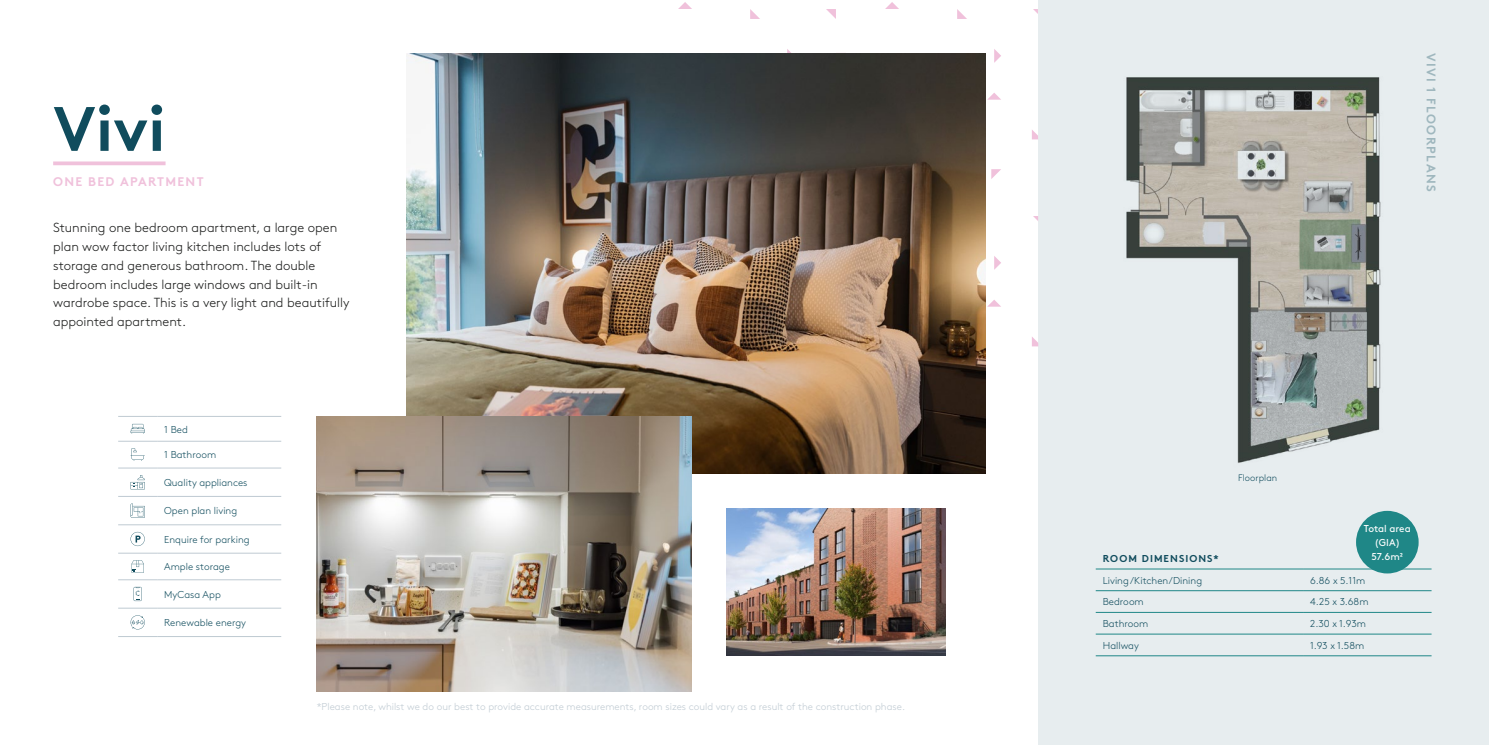
<style>
.page{position:relative;width:1489px;height:745px;background:#fff}
.page>*{position:absolute;margin:0;border:0;box-sizing:border-box;transform-origin:0 0}
.t1{font:700 62.5px "Brown";color:#104c5d}
.t2{font:300 13.12px/18.8px "Brown";color:#181918}
.t3{font:700 12.5px "Brown";letter-spacing:.105em;color:#f0c1db}
.t4{font:700 12.5px "Brown";letter-spacing:.105em;color:#9fb7be}
.t5{font:300 10px "Brown";color:#104c5d}
.t6{font:300 10px "Brown";color:#bfcad2}
.t7{font:10px/13.8px "Brown";color:#fff;text-align:center}
.t8{font:700 10px "Brown";letter-spacing:.105em;color:#104c5d}
.t9{font:300 9.38px "Brown";color:#104c5d}
</style>
<div class="page">
<div style="left:1038px;top:0;width:450px;height:744px;background:#e7edef"></div>
<svg style="left:53px;top:161px;width:112px;height:4px"></svg>
<img style="left:406px;top:53px;width:579px;height:419px">
<img style="left:317px;top:416px;width:374px;height:275px">
<hr style="left:118px;top:416px;width:39px;height:1px;background:#bfcad2">
<hr style="left:157px;top:416px;width:124px;height:1px;background:#bfcad2">
<hr style="left:118px;top:440px;width:39px;height:1px;background:#bfcad2">
<hr style="left:157px;top:440px;width:124px;height:1px;background:#bfcad2">
<hr style="left:118px;top:467px;width:39px;height:1px;background:#bfcad2">
<hr style="left:157px;top:467px;width:124px;height:1px;background:#bfcad2">
<hr style="left:118px;top:496px;width:39px;height:1px;background:#bfcad2">
<hr style="left:157px;top:496px;width:124px;height:1px;background:#bfcad2">
<hr style="left:118px;top:524px;width:39px;height:1px;background:#bfcad2">
<hr style="left:157px;top:524px;width:124px;height:1px;background:#bfcad2">
<hr style="left:118px;top:552px;width:39px;height:1px;background:#bfcad2">
<hr style="left:157px;top:552px;width:124px;height:1px;background:#bfcad2">
<hr style="left:118px;top:579px;width:39px;height:1px;background:#bfcad2">
<hr style="left:157px;top:579px;width:124px;height:1px;background:#bfcad2">
<hr style="left:118px;top:607px;width:39px;height:1px;background:#bfcad2">
<hr style="left:157px;top:607px;width:124px;height:1px;background:#bfcad2">
<hr style="left:118px;top:636px;width:39px;height:1px;background:#bfcad2">
<hr style="left:157px;top:636px;width:124px;height:1px;background:#bfcad2">
<svg style="left:131px;top:423px;width:14px;height:10px"></svg>
<svg style="left:131px;top:448px;width:14px;height:12px"></svg>
<svg style="left:131px;top:475px;width:14px;height:14px"></svg>
<svg style="left:131px;top:503px;width:14px;height:14px"></svg>
<svg style="left:131px;top:531px;width:14px;height:14px"></svg>
<svg style="left:131px;top:560px;width:13px;height:12px"></svg>
<svg style="left:134px;top:586px;width:8px;height:14px"></svg>
<svg style="left:130px;top:615px;width:15px;height:14px"></svg>
<img style="left:726px;top:508px;width:219px;height:147px">
<hr style="left:1095px;top:568px;width:207px;height:1px;background:#1f8787">
<hr style="left:1302px;top:568px;width:129px;height:1px;background:#1f8787">
<hr style="left:1095px;top:590px;width:207px;height:1px;background:#1f8787">
<hr style="left:1302px;top:590px;width:129px;height:1px;background:#1f8787">
<hr style="left:1095px;top:611px;width:207px;height:1px;background:#1f8787">
<hr style="left:1302px;top:611px;width:129px;height:1px;background:#1f8787">
<hr style="left:1095px;top:633px;width:207px;height:1px;background:#1f8787">
<hr style="left:1302px;top:633px;width:129px;height:1px;background:#1f8787">
<hr style="left:1095px;top:655px;width:207px;height:1px;background:#1f8787">
<hr style="left:1302px;top:655px;width:129px;height:1px;background:#1f8787">
<img style="left:1126px;top:77px;width:255px;height:386px">
<div style="left:1355px;top:510px;width:63px;height:63px;background:#1f8787;border-radius:50%"></div>
<h1 class="t1" style="left:53px;top:78px;width:114px">Vivi</h1>
<p class="t3" style="left:53px;top:171px;width:152px">ONE BED APARTMENT</p>
<p class="t2" style="left:53px;top:217px;width:298px">Stunning one bedroom apartment, a large open plan wow factor living kitchen includes lots of storage and generous bathroom. The double bedroom includes large windows and built-in wardrobe space. This is a very light and beautifully appointed apartment.</p>
<p class="t5" style="left:164px;top:421px;width:25px">1 Bed</p>
<p class="t5" style="left:164px;top:447px;width:53px">1 Bathroom</p>
<p class="t5" style="left:164px;top:475px;width:85px">Quality appliances</p>
<p class="t5" style="left:164px;top:503px;width:74px">Open plan living</p>
<p class="t5" style="left:164px;top:531px;width:87px">Enquire for parking</p>
<p class="t5" style="left:164px;top:559px;width:67px">Ample storage</p>
<p class="t5" style="left:164px;top:586px;width:58px">MyCasa App</p>
<p class="t5" style="left:164px;top:615px;width:83px">Renewable energy</p>
<p class="t6" style="left:317px;top:698px;width:590px">*Please note, whilst we do our best to provide accurate measurements, room sizes could vary as a result of the construction phase.</p>
<p class="t4" style="left:1441px;top:53px;width:140px;rotate:90deg">VIVI 1 FLOORPLANS</p>
<p class="t9" style="left:1238px;top:470px;width:41px">Floorplan</p>
<p class="t7" style="left:1363px;top:520px;width:48px">Total area (GIA)<br>57.6m2</p>
<p class="t8" style="left:1102px;top:550px;width:117px">ROOM DIMENSIONS*</p>
<p class="t5" style="left:1102px;top:572px;width:101px">Living /Kitchen/Dining</p>
<p class="t5" style="left:1309px;top:572px;width:57px">6.86 x 5.11m</p>
<p class="t5" style="left:1102px;top:594px;width:42px">Bedroom</p>
<p class="t5" style="left:1309px;top:594px;width:60px">4.25 x 3.68m</p>
<p class="t5" style="left:1102px;top:615px;width:47px">Bathroom</p>
<p class="t5" style="left:1309px;top:615px;width:57px">2.30 x 1.93m</p>
<p class="t5" style="left:1102px;top:637px;width:38px">Hallway</p>
<p class="t5" style="left:1309px;top:637px;width:56px">1.93 x 1.58m</p>
</div>
